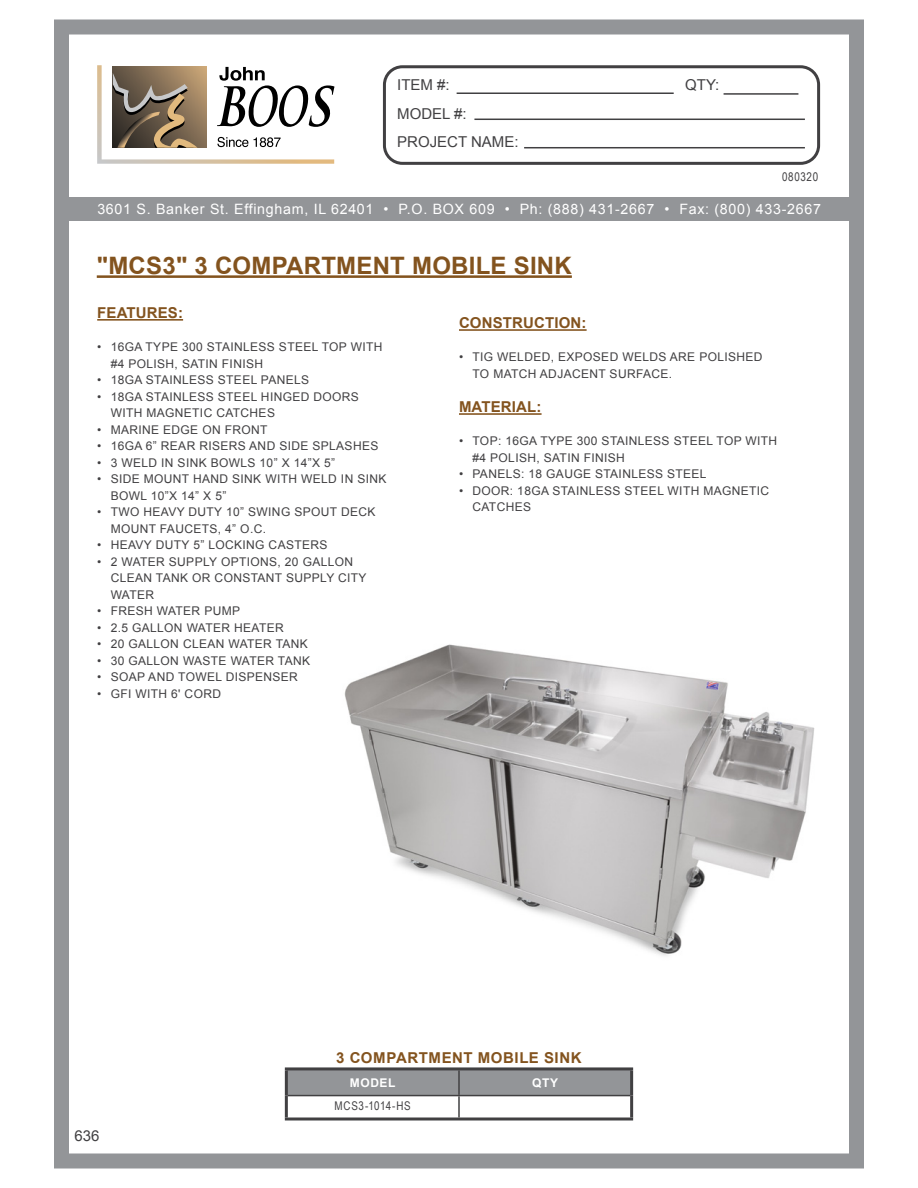
<style>
.page{position:relative;width:918px;height:1188px;background:#fff}
.page>*{position:absolute;margin:0;border:0;box-sizing:border-box;transform-origin:0 0}
.t1{font:700 24px "Arial";letter-spacing:.01em;color:#83531e}
.t2{font:15px/28.5px "Arial";color:#414042}
.t3{font:700 15px "Arial";letter-spacing:.01em;color:#83531e}
.t4{font:700 15px "Arial";letter-spacing:.04em;color:#83531e}
.t5{font:14.25px "Arial";letter-spacing:.05em;color:#fff}
.t6{font:12px/16.5px "Arial";letter-spacing:.03em;color:#414042}
.t7{font:12px "Arial Narrow";letter-spacing:.055em;color:#414042}
.t8{font:700 12px "Arial";letter-spacing:.05em;color:#fff}
</style>
<div class="page">
<div style="left:54px;top:197px;width:799px;height:23px;background:#939598"></div>
<div style="left:54px;top:20px;width:810px;height:1148px;border:15px solid #939598"></div>
<svg style="left:97px;top:65px;width:237px;height:99px"></svg>
<div style="left:383px;top:65px;width:437px;height:100px;border:3px solid #414042;border-radius:18px"></div>
<hr style="left:457px;top:92px;width:217px;height:2px;background:#414042">
<hr style="left:724px;top:93px;width:74px;height:2px;background:#414042">
<hr style="left:474px;top:119px;width:331px;height:1px;background:#414042">
<hr style="left:524px;top:147px;width:281px;height:1px;background:#414042">
<img style="left:344px;top:644px;width:471px;height:312px">
<hr style="left:97px;top:275px;width:475px;height:3px;background:#83531e">
<hr style="left:97px;top:319px;width:86px;height:2px;background:#83531e">
<svg style="left:288px;top:1070px;width:342px;height:25px;background:#909295"></svg>
<hr style="left:285px;top:1070px;width:3px;height:26px;background:#414042">
<hr style="left:285px;top:1067px;width:174px;height:3px;background:#414042">
<hr style="left:459px;top:1067px;width:174px;height:3px;background:#414042">
<hr style="left:630px;top:1070px;width:3px;height:26px;background:#414042">
<hr style="left:285px;top:1096px;width:3px;height:22px;background:#414042">
<hr style="left:285px;top:1118px;width:174px;height:2px;background:#414042">
<hr style="left:630px;top:1096px;width:3px;height:22px;background:#414042">
<hr style="left:459px;top:1118px;width:174px;height:2px;background:#414042">
<hr style="left:458px;top:1070px;width:2px;height:25px;background:#414042">
<hr style="left:288px;top:1095px;width:171px;height:1px;background:#414042">
<hr style="left:458px;top:1096px;width:2px;height:22px;background:#414042">
<hr style="left:459px;top:1095px;width:171px;height:1px;background:#414042">
<hr style="left:459px;top:329px;width:128px;height:2px;background:#83531e">
<hr style="left:459px;top:413px;width:83px;height:2px;background:#83531e">
<p class="t2" style="left:397px;top:71px;width:54px">ITEM #:</p>
<p class="t2" style="left:685px;top:71px;width:36px">QTY:</p>
<p class="t2" style="left:397px;top:100px;width:123px">MODEL #:<br>PROJECT NAME:</p>
<p class="t7" style="left:782px;top:168px;width:38px">080320</p>
<p class="t5" style="left:97px;top:200px;width:725px">3601 S. Banker St. Effingham, IL 62401 • P.O. BOX 609 • Ph: (888) 431-2667 • Fax: (800) 433-2667</p>
<p class="t1" style="left:97px;top:250px;width:477px">"MCS3" 3 COMPARTMENT MOBILE SINK</p>
<p class="t3" style="left:97px;top:303px;width:87px">FEATURES:</p>
<p class="t6" style="left:111px;top:339px;width:273px;text-indent:-14px">• 16GA TYPE 300 STAINLESS STEEL TOP WITH #4 POLISH, SATIN FINISH</p>
<p class="t6" style="left:97px;top:372px;width:214px">• 18GA STAINLESS STEEL PANELS</p>
<p class="t6" style="left:111px;top:388px;width:250px;text-indent:-14px">• 18GA STAINLESS STEEL HINGED DOORS<br>WITH MAGNETIC CATCHES</p>
<p class="t6" style="left:97px;top:421px;width:172px">• MARINE EDGE ON FRONT</p>
<p class="t6" style="left:97px;top:438px;width:283px">• 16GA 6” REAR RISERS AND SIDE SPLASHES</p>
<p class="t6" style="left:97px;top:454px;width:240px">• 3 WELD IN SINK BOWLS 10” X 14”X 5”</p>
<p class="t6" style="left:111px;top:471px;width:277px;text-indent:-14px">• SIDE MOUNT HAND SINK WITH WELD IN SINK<br>BOWL 10”X 14” X 5”</p>
<p class="t6" style="left:111px;top:504px;width:266px;text-indent:-14px">• TWO HEAVY DUTY 10” SWING SPOUT DECK<br>MOUNT FAUCETS, 4” O.C.</p>
<p class="t6" style="left:97px;top:537px;width:232px">• HEAVY DUTY 5” LOCKING CASTERS</p>
<p class="t6" style="left:111px;top:553px;width:257px;text-indent:-14px">• 2 WATER SUPPLY OPTIONS, 20 GALLON<br>CLEAN TANK OR CONSTANT SUPPLY CITY<br>WATER</p>
<p class="t6" style="left:97px;top:603px;width:144px">• FRESH WATER PUMP</p>
<p class="t6" style="left:97px;top:619px;width:188px">• 2.5 GALLON WATER HEATER</p>
<p class="t6" style="left:97px;top:636px;width:212px">• 20 GALLON CLEAN WATER TANK</p>
<p class="t6" style="left:97px;top:652px;width:214px">• 30 GALLON WASTE WATER TANK</p>
<p class="t6" style="left:97px;top:669px;width:202px">• SOAP AND TOWEL DISPENSER</p>
<p class="t6" style="left:97px;top:685px;width:125px">• GFI WITH 6' CORD</p>
<p class="t3" style="left:459px;top:313px;width:129px">CONSTRUCTION:</p>
<p class="t6" style="left:459px;top:349px;width:305px">• TIG WELDED, EXPOSED WELDS ARE POLISHED</p>
<p class="t6" style="left:472px;top:366px;width:201px">TO MATCH ADJACENT SURFACE.</p>
<p class="t3" style="left:459px;top:397px;width:84px">MATERIAL:</p>
<p class="t6" style="left:472px;top:433px;width:306px;text-indent:-14px">• TOP: 16GA TYPE 300 STAINLESS STEEL TOP WITH #4 POLISH, SATIN FINISH</p>
<p class="t6" style="left:459px;top:466px;width:249px">• PANELS: 18 GAUGE STAINLESS STEEL</p>
<p class="t6" style="left:472px;top:483px;width:298px;text-indent:-14px">• DOOR: 18GA STAINLESS STEEL WITH MAGNETIC<br>CATCHES</p>
<p class="t2" style="left:74px;top:1121px;width:27px">636</p>
<p class="t4" style="left:336px;top:1048px;width:247px">3 COMPARTMENT MOBILE SINK</p>
<p class="t8" style="left:350px;top:1075px;width:47px">MODEL</p>
<p class="t8" style="left:532px;top:1075px;width:27px">QTY</p>
<p class="t7" style="left:335px;top:1097px;width:78px">MCS3-1014-HS</p>
</div>
